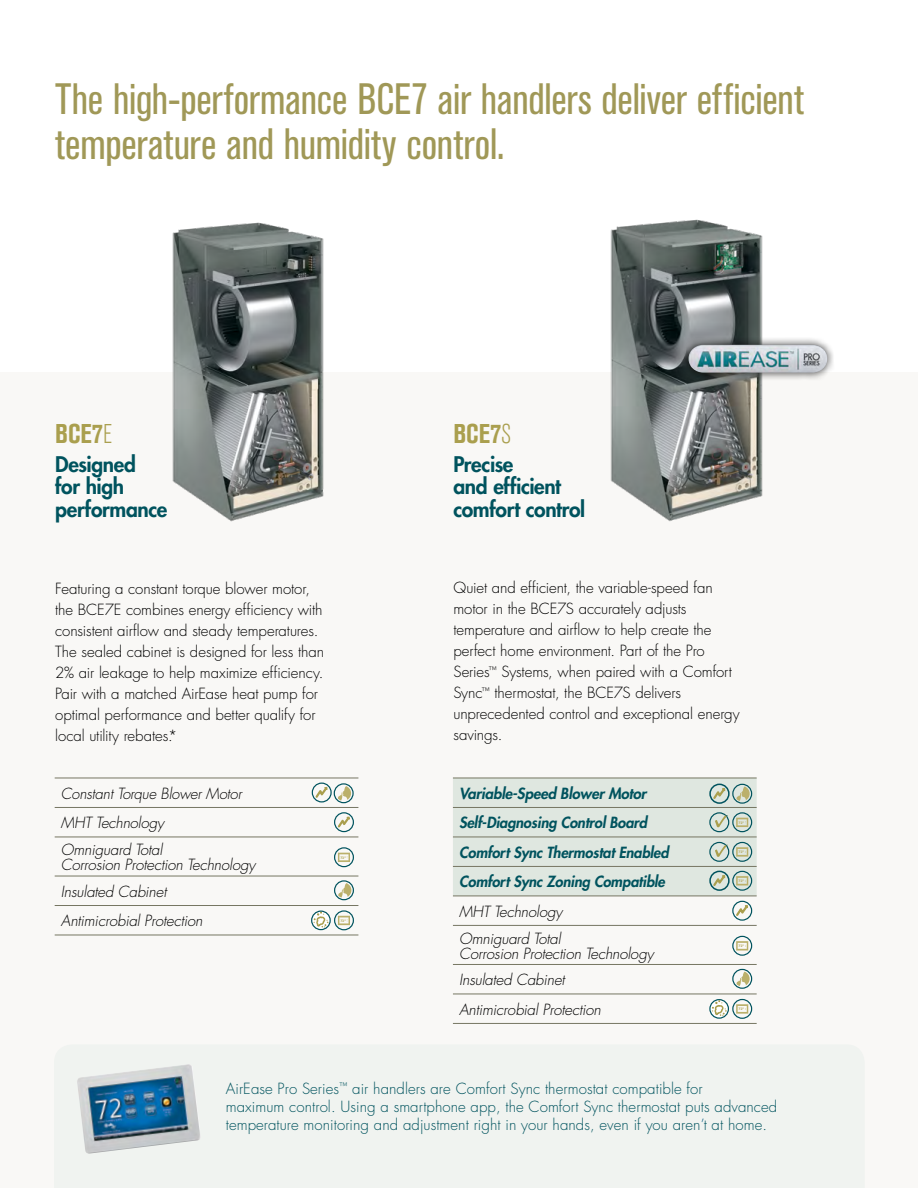
<style>
.page{position:relative;width:918px;height:1188px;background:#fff}
.page>*{position:absolute;margin:0;border:0;box-sizing:border-box;transform-origin:0 0}
.t1{font:condensed 43.5px/45px "Akzidenz Grotesk BE";letter-spacing:-.005em;color:#a09857}
.t2{font:700 condensed 27px "Akzidenz Grotesk BE";letter-spacing:.005em;color:#aa9f4e}
.t3{font:800 21px/22.5px "Futura Std";letter-spacing:-.015em;color:#00535e}
.t4{font:300 15px/21px "Futura Std";letter-spacing:-.005em;color:#000}
.t5{font:italic 300 15px/26.8px "Futura Std";letter-spacing:-.01em;color:#000}
.t6{font:300 15px/18px "Futura Std";letter-spacing:.005em;color:#00535e}
.t7{font:italic 800 15px/29.5px "Futura Std";letter-spacing:-.01em;color:#00535e}
.t8{font:700 3.6px "Gill Sans";letter-spacing:-.045em;color:#bbb06b}
.s1{font-weight:300}
.s2{color:#005880}
</style>
<div class="page">
<div style="left:0;top:373px;width:918px;height:815px;background:#f9f8f6"></div>
<hr style="left:453px;top:896px;width:304px;height:1px;background:#767662">
<hr style="left:453px;top:925px;width:304px;height:1px;background:#767662">
<hr style="left:453px;top:964px;width:304px;height:1px;background:#767662">
<hr style="left:453px;top:994px;width:304px;height:1px;background:#767662">
<hr style="left:453px;top:1023px;width:304px;height:1px;background:#767662">
<img style="left:610px;top:219px;width:153px;height:303px">
<div style="left:732px;top:901px;width:20px;height:20px;border:1px solid #00535e;border-radius:50%"></div>
<svg style="left:734px;top:904px;width:16px;height:14px"></svg>
<div style="left:732px;top:999px;width:20px;height:20px;border:1px solid #00535e;border-radius:50%"></div>
<svg style="left:736px;top:1004px;width:12px;height:10px"></svg>
<div style="left:732px;top:936px;width:20px;height:20px;border:1px solid #00535e;border-radius:50%"></div>
<svg style="left:736px;top:941px;width:12px;height:10px"></svg>
<div style="left:732px;top:969px;width:20px;height:20px;border:1px solid #00535e;border-radius:50%"></div>
<svg style="left:737px;top:972px;width:13px;height:14px"></svg>
<div style="left:709px;top:999px;width:20px;height:20px;border:1px solid #00535e;border-radius:50%"></div>
<svg style="left:712px;top:1000px;width:15px;height:16px"></svg>
<img style="left:172px;top:222px;width:152px;height:300px">
<hr style="left:55px;top:778px;width:303px;height:1px;background:#767662">
<hr style="left:55px;top:807px;width:303px;height:1px;background:#767662">
<hr style="left:55px;top:837px;width:303px;height:1px;background:#767662">
<hr style="left:55px;top:876px;width:303px;height:1px;background:#767662">
<hr style="left:55px;top:905px;width:303px;height:1px;background:#767662">
<hr style="left:55px;top:935px;width:303px;height:1px;background:#767662">
<div style="left:312px;top:783px;width:20px;height:20px;border:1px solid #00535e;border-radius:50%"></div>
<svg style="left:314px;top:785px;width:15px;height:15px"></svg>
<div style="left:334px;top:812px;width:20px;height:20px;border:1px solid #00535e;border-radius:50%"></div>
<svg style="left:336px;top:815px;width:15px;height:15px"></svg>
<div style="left:334px;top:910px;width:20px;height:20px;border:1px solid #00535e;border-radius:50%"></div>
<svg style="left:338px;top:916px;width:12px;height:9px"></svg>
<div style="left:334px;top:847px;width:20px;height:20px;border:1px solid #00535e;border-radius:50%"></div>
<svg style="left:338px;top:853px;width:12px;height:9px"></svg>
<div style="left:334px;top:880px;width:20px;height:20px;border:1px solid #00535e;border-radius:50%"></div>
<svg style="left:338px;top:883px;width:13px;height:15px"></svg>
<div style="left:334px;top:783px;width:20px;height:20px;border:1px solid #00535e;border-radius:50%"></div>
<svg style="left:338px;top:786px;width:13px;height:15px"></svg>
<div style="left:311px;top:911px;width:20px;height:19px;border:1px solid #00535e;border-radius:50%"></div>
<svg style="left:313px;top:912px;width:16px;height:16px"></svg>
<img style="left:77px;top:1064px;width:124px;height:90px">
<svg style="left:453px;top:778px;width:304px;height:118px;background:#d6dfd7"></svg>
<div style="left:681px;top:337px;width:155px;height:44px;background:#000;opacity:.75"></div>
<img style="left:689px;top:345px;width:138px;height:28px">
<h1 class="t1" style="left:55px;top:77px;width:750px">The high-performance BCE7 air handlers deliver efficient temperature and humidity control.</h1>
<h2 class="t2" style="left:55px;top:418px;width:58px">BCE7<span class="s1">E</span></h2>
<h3 class="t3" style="left:55px;top:453px;width:114px">Designed<br>for high performance</h3>
<p class="t4" style="left:55px;top:578px;width:271px">Featuring a constant torque blower motor, the BCE7E combines energy efficiency with consistent airflow and steady temperatures.<br>The sealed cabinet is designed for less than 2% air leakage to help maximize efficiency.<br>Pair with a matched AirEase heat pump for optimal performance and better qualify for local utility rebates.*</p>
<p class="t5" style="left:61px;top:779px;width:182px;line-height:29.5px">Constant Torque Blower Motor<br>MHT Technology</p>
<p class="t5" style="left:61px;top:843px;width:196px;line-height:15px">Omniguard Total<br>Corrosion Protection Technology</p>
<p class="t5" style="left:61px;top:877px;width:143px;line-height:29.5px">Insulated Cabinet<br>Antimicrobial Protection</p>
<p class="t8" style="left:340px;top:854px;width:7px">72º</p>
<p class="t8" style="left:340px;top:918px;width:7px">72º</p>
<h2 class="t2" style="left:453px;top:418px;width:59px">BCE7<span class="s1">S</span></h2>
<h3 class="t3" style="left:453px;top:453px;width:133px">Precise<br>and efficient comfort control</h3>
<p class="t4" style="left:453px;top:578px;width:288px">Quiet and efficient, the variable-speed fan motor in the BCE7S accurately adjusts temperature and airflow to help create the perfect home environment. Part of the Pro Series<sup>™</sup> Systems, when paired with a Comfort Sync<sup>™</sup> thermostat, the BCE7S delivers unprecedented control and exceptional energy savings.</p>
<p class="t7" style="left:459px;top:779px;width:211px">Variable-Speed Blower Motor<br>Self-Diagnosing Control Board<br>Comfort Sync Thermostat Enabled<br>Comfort Sync Zoning Compatible</p>
<p class="t5" style="left:459px;top:898px;width:105px">MHT Technology<br>Omniguard Total</p>
<p class="t5" style="left:459px;top:940px;width:196px">Corrosion Protection Technology<br>Insulated Cabinet</p>
<p class="t5" style="left:459px;top:996px;width:143px">Antimicrobial Protection</p>
<p class="t8" style="left:739px;top:819px;width:7px">72º</p>
<p class="t8" style="left:739px;top:849px;width:7px">72º</p>
<p class="t8" style="left:739px;top:878px;width:7px">72º</p>
<p class="t8" style="left:739px;top:943px;width:7px">72º</p>
<p class="t8" style="left:739px;top:1006px;width:7px">72º</p>
<p class="t6" style="left:226px;top:1080px;width:553px">AirEase Pro Series<sup>™</sup> air handlers are Comfort Sync thermostat compatible for<br>maximum control. Using a smartphone app, the Comfort Sync thermostat puts advanced temperature monitoring and adjustment right in your hands, even if you aren<span class="s2">’</span>t at home.</p>
</div>
